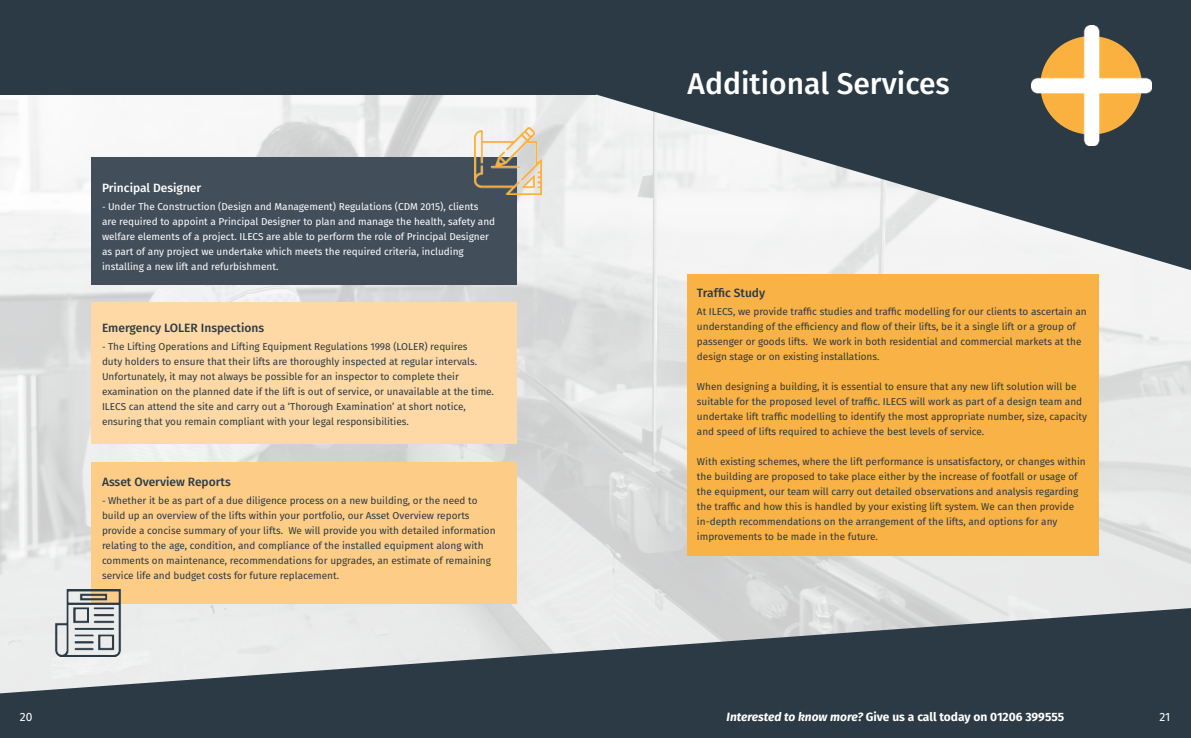
<style>
.page{position:relative;width:1191px;height:738px;background:#fff}
.page>*{position:absolute;margin:0;border:0;box-sizing:border-box;transform-origin:0 0}
.t1{font:500 30px "Fira Sans";color:#fff}
.t2{font:500 12px "Fira Sans";color:#2b3a44}
.t3{font:700 12px "Fira Sans";color:#fff}
.t4{font:500 12px "Fira Sans";color:#fff}
.t5{font:12px "Fira Sans";color:#fff}
.t6{font:10px/15px "Fira Sans";color:#2b3a44}
.t7{font:10px/15px "Fira Sans";color:#fff}
.s1{font-size:9px}
.s2{font-style:italic}
</style>
<div class="page">
<img style="left:0;top:94px;width:1191px;height:513px">
<svg style="left:0;top:607px;width:1191px;height:130px;background:#677178"></svg>
<div style="left:0;top:0;width:595px;height:94px;background:#2b3a44"></div>
<svg style="left:595px;top:0;width:596px;height:270px;fill:#2b3a44"></svg>
<img style="left:1031px;top:25px;width:120px;height:120px">
<div style="left:91px;top:156px;width:425px;height:128px;background:#424e5a"></div>
<div style="left:687px;top:274px;width:411px;height:281px;background:#f9b246"></div>
<div style="left:91px;top:462px;width:425px;height:141px;background:#fdcd88"></div>
<div style="left:91px;top:302px;width:425px;height:142px;background:#fed9a5"></div>
<img style="left:475px;top:128px;width:66px;height:66px">
<img style="left:54px;top:589px;width:67px;height:67px">
<p class="t4" style="left:102px;top:179px;width:101px">Principal Designer</p>
<p class="t7" style="left:102px;top:198px;width:395px"><span class="s1">-</span> Under The Construction (Design and Management) Regulations (CDM 2015), clients are required to appoint a Principal Designer to plan and manage the health, safety and welfare elements of a project. ILECS are able to perform the role of Principal Designer as part of any project we undertake which meets the required criteria, including installing a new lift and refurbishment.</p>
<p class="t2" style="left:102px;top:319px;width:164px">Emergency LOLER Inspections</p>
<p class="t6" style="left:102px;top:339px;width:393px"><span class="s1">-</span> The Lifting Operations and Lifting Equipment Regulations 1998 (LOLER) requires<br>duty holders to ensure that their lifts are thoroughly inspected at regular intervals.<br>Unfortunately, it may not always be possible for an inspector to complete their examination on the planned date if the lift is out of service, or unavailable at the time.<br>ILECS can attend the site and carry out a ‘Thorough Examination’ at short notice, ensuring that you remain compliant with your legal responsibilities.</p>
<p class="t2" style="left:102px;top:473px;width:130px">Asset Overview Reports</p>
<p class="t6" style="left:102px;top:492px;width:395px"><span class="s1">-</span> Whether it be as part of a due diligence process on a new building, or the need to build up an overview of the lifts within your portfolio, our Asset Overview reports provide a concise summary of your lifts. We will provide you with detailed information relating to the age, condition, and compliance of the installed equipment along with comments on maintenance, recommendations for upgrades, an estimate of remaining service life and budget costs for future replacement.</p>
<h1 class="t1" style="left:687px;top:63px;width:264px">Additional Services</h1>
<p class="t2" style="left:697px;top:284px;width:70px">Traffic Study</p>
<p class="t6" style="left:697px;top:304px;width:391px">At ILECS, we provide traffic studies and traffic modelling for our clients to ascertain an understanding of the efficiency and flow of their lifts, be it a single lift or a group of passenger or goods lifts. We work in both residential and commercial markets at the design stage or on existing installations.</p>
<p class="t6" style="left:697px;top:379px;width:391px">When designing a building, it is essential to ensure that any new lift solution will be suitable for the proposed level of traffic. ILECS will work as part of a design team and undertake lift traffic modelling to identify the most appropriate number, size, capacity and speed of lifts required to achieve the best levels of service.</p>
<p class="t6" style="left:697px;top:454px;width:390px">With existing schemes, where the lift performance is unsatisfactory, or changes within the building are proposed to take place either by the increase of footfall or usage of the equipment, our team will carry out detailed observations and analysis regarding the traffic and how this is handled by your existing lift system. We can then provide in-depth recommendations on the arrangement of the lifts, and options for any improvements to be made in the future.</p>
<p class="t5" style="left:20px;top:707px;width:14px">20</p>
<p class="t3" style="left:726px;top:707px;width:339px"><span class="s2">Interested to know more?</span> Give us a call today on 01206 399555</p>
<p class="t5" style="left:1159px;top:707px;width:12px">21</p>
</div>
